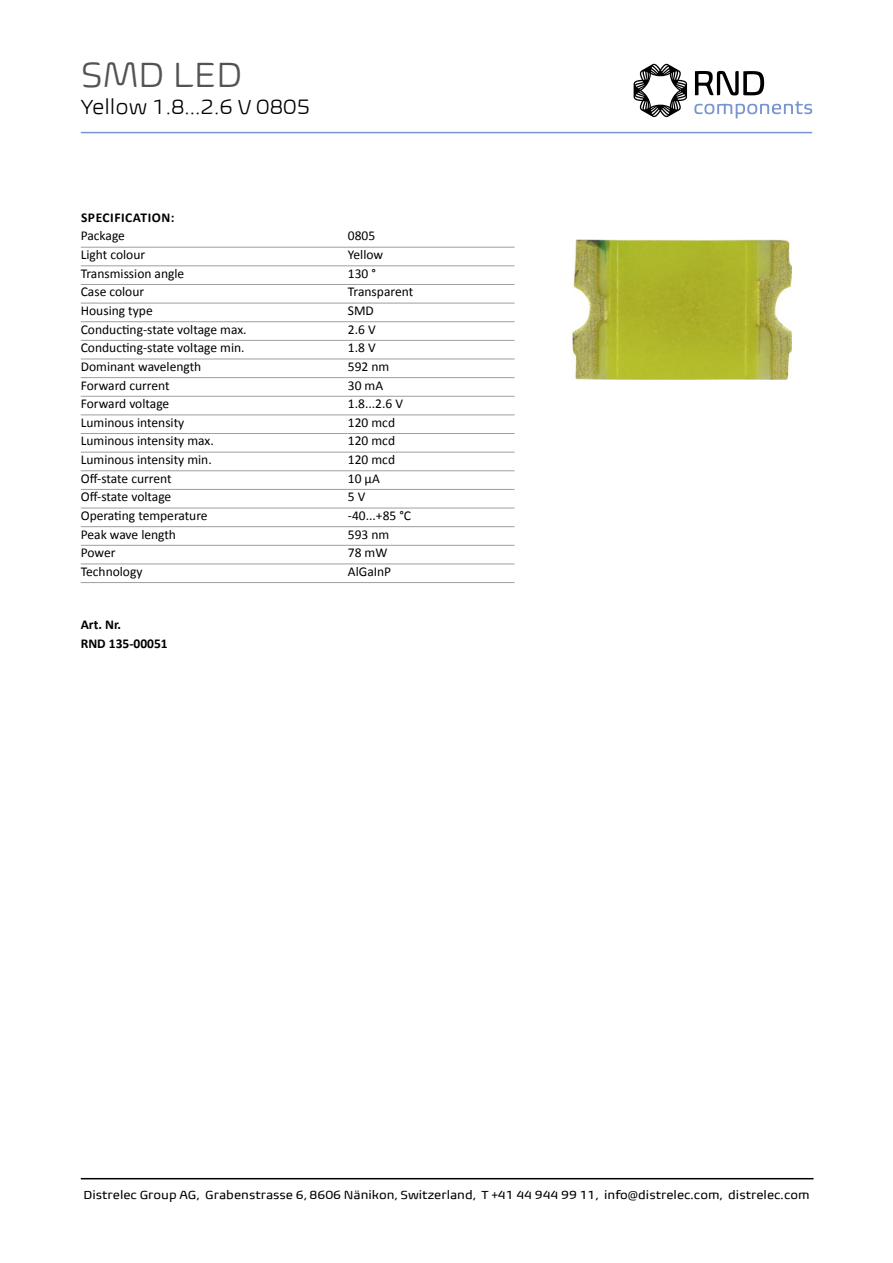
<style>
.page{position:relative;width:893px;height:1263px;background:#fff}
.page>*{position:absolute;margin:0;border:0;box-sizing:border-box;transform-origin:0 0}
.t1{font:300 36px "Biome Pro";color:#535355}
.t2{font:300 21px "Biome Pro";color:#000}
.t3{font:13.5px "Calibri";color:#000}
.t4{font:700 13.5px/18.6px "Calibri";color:#000}
.t5{font:700 13.5px "Calibri";letter-spacing:.04em;color:#000}
.t6{font:12px "Biome Pro";color:#000}
</style>
<div class="page">
<hr style="left:81px;top:1178px;width:732px;height:1px;background:#000">
<hr style="left:81px;top:247px;width:267px;height:1px;background:#9c9ea0">
<hr style="left:348px;top:247px;width:166px;height:1px;background:#9c9ea0">
<hr style="left:81px;top:265px;width:267px;height:1px;background:#9c9ea0">
<hr style="left:348px;top:265px;width:166px;height:1px;background:#9c9ea0">
<hr style="left:81px;top:284px;width:267px;height:1px;background:#9c9ea0">
<hr style="left:348px;top:284px;width:166px;height:1px;background:#9c9ea0">
<hr style="left:81px;top:303px;width:267px;height:1px;background:#9c9ea0">
<hr style="left:348px;top:303px;width:166px;height:1px;background:#9c9ea0">
<hr style="left:81px;top:321px;width:267px;height:1px;background:#9c9ea0">
<hr style="left:348px;top:321px;width:166px;height:1px;background:#9c9ea0">
<hr style="left:81px;top:340px;width:267px;height:1px;background:#9c9ea0">
<hr style="left:348px;top:340px;width:166px;height:1px;background:#9c9ea0">
<hr style="left:81px;top:359px;width:267px;height:1px;background:#9c9ea0">
<hr style="left:348px;top:359px;width:166px;height:1px;background:#9c9ea0">
<hr style="left:81px;top:377px;width:267px;height:1px;background:#9c9ea0">
<hr style="left:348px;top:377px;width:166px;height:1px;background:#9c9ea0">
<hr style="left:81px;top:396px;width:267px;height:1px;background:#9c9ea0">
<hr style="left:348px;top:396px;width:166px;height:1px;background:#9c9ea0">
<hr style="left:81px;top:414px;width:267px;height:1px;background:#9c9ea0">
<hr style="left:348px;top:414px;width:166px;height:1px;background:#9c9ea0">
<hr style="left:81px;top:433px;width:267px;height:1px;background:#9c9ea0">
<hr style="left:348px;top:433px;width:166px;height:1px;background:#9c9ea0">
<hr style="left:81px;top:452px;width:267px;height:1px;background:#9c9ea0">
<hr style="left:348px;top:452px;width:166px;height:1px;background:#9c9ea0">
<hr style="left:81px;top:470px;width:267px;height:1px;background:#9c9ea0">
<hr style="left:348px;top:470px;width:166px;height:1px;background:#9c9ea0">
<hr style="left:81px;top:489px;width:267px;height:1px;background:#9c9ea0">
<hr style="left:348px;top:489px;width:166px;height:1px;background:#9c9ea0">
<hr style="left:81px;top:508px;width:267px;height:1px;background:#9c9ea0">
<hr style="left:348px;top:508px;width:166px;height:1px;background:#9c9ea0">
<hr style="left:81px;top:526px;width:267px;height:1px;background:#9c9ea0">
<hr style="left:348px;top:526px;width:166px;height:1px;background:#9c9ea0">
<hr style="left:81px;top:545px;width:267px;height:1px;background:#9c9ea0">
<hr style="left:348px;top:545px;width:166px;height:1px;background:#9c9ea0">
<hr style="left:81px;top:563px;width:267px;height:1px;background:#9c9ea0">
<hr style="left:348px;top:563px;width:166px;height:1px;background:#9c9ea0">
<hr style="left:81px;top:582px;width:267px;height:1px;background:#9c9ea0">
<hr style="left:348px;top:582px;width:166px;height:1px;background:#9c9ea0">
<svg style="left:694px;top:101px;width:118px;height:17px"></svg>
<svg style="left:695px;top:71px;width:69px;height:24px"></svg>
<svg style="left:634px;top:64px;width:53px;height:53px"></svg>
<img style="left:572px;top:240px;width:219px;height:140px">
<hr style="left:81px;top:132px;width:731px;height:1px;background:#7895cf">
<h1 class="t1" style="left:81px;top:51px;width:163px">SMD LED</h1>
<h2 class="t2" style="left:81px;top:94px;width:231px">Yellow 1.8...2.6 V 0805</h2>
<p class="t5" style="left:81px;top:209px;width:95px">SPECIFICATION:</p>
<p class="t3" style="left:81px;top:227px;width:46px">Package</p>
<p class="t3" style="left:348px;top:227px;width:29px">0805</p>
<p class="t3" style="left:81px;top:246px;width:66px">Light colour</p>
<p class="t3" style="left:348px;top:246px;width:37px">Yellow</p>
<p class="t3" style="left:81px;top:265px;width:105px">Transmission angle</p>
<p class="t3" style="left:348px;top:265px;width:30px">130 °</p>
<p class="t3" style="left:81px;top:283px;width:65px">Case colour</p>
<p class="t3" style="left:348px;top:283px;width:67px">Transparent</p>
<p class="t3" style="left:81px;top:302px;width:73px">Housing type</p>
<p class="t3" style="left:348px;top:302px;width:28px">SMD</p>
<p class="t3" style="left:81px;top:321px;width:167px">Conducting-state voltage max.</p>
<p class="t3" style="left:348px;top:321px;width:29px">2.6 V</p>
<p class="t3" style="left:81px;top:339px;width:165px">Conducting-state voltage min.</p>
<p class="t3" style="left:348px;top:339px;width:29px">1.8 V</p>
<p class="t3" style="left:81px;top:358px;width:122px">Dominant wavelength</p>
<p class="t3" style="left:348px;top:358px;width:43px">592 nm</p>
<p class="t3" style="left:81px;top:376px;width:90px">Forward current</p>
<p class="t3" style="left:348px;top:376px;width:37px">30 mA</p>
<p class="t3" style="left:81px;top:395px;width:90px">Forward voltage</p>
<p class="t3" style="left:348px;top:395px;width:57px">1.8...2.6 V</p>
<p class="t3" style="left:81px;top:414px;width:105px">Luminous intensity</p>
<p class="t3" style="left:348px;top:414px;width:49px">120 mcd</p>
<p class="t3" style="left:81px;top:432px;width:134px">Luminous intensity max.</p>
<p class="t3" style="left:348px;top:432px;width:49px">120 mcd</p>
<p class="t3" style="left:81px;top:451px;width:132px">Luminous intensity min.</p>
<p class="t3" style="left:348px;top:451px;width:49px">120 mcd</p>
<p class="t3" style="left:81px;top:470px;width:92px">Off-state current</p>
<p class="t3" style="left:348px;top:470px;width:33px">10 µA</p>
<p class="t3" style="left:81px;top:488px;width:92px">Off-state voltage</p>
<p class="t3" style="left:348px;top:488px;width:19px">5 V</p>
<p class="t3" style="left:81px;top:507px;width:128px">Operating temperature</p>
<p class="t3" style="left:348px;top:507px;width:65px">-40...+85 °C</p>
<p class="t3" style="left:81px;top:525px;width:97px">Peak wave length</p>
<p class="t3" style="left:348px;top:525px;width:43px">593 nm</p>
<p class="t3" style="left:81px;top:544px;width:36px">Power</p>
<p class="t3" style="left:348px;top:544px;width:41px">78 mW</p>
<p class="t3" style="left:81px;top:563px;width:63px">Technology</p>
<p class="t3" style="left:348px;top:563px;width:45px">AlGaInP</p>
<p class="t4" style="left:81px;top:616px;width:88px">Art. Nr.<br>RND 135-00051</p>
<p class="t6" style="left:83px;top:1187px;width:728px">Distrelec Group AG, Grabenstrasse 6, 8606 Nänikon, Switzerland, T +41 44 944 99 11, info@distrelec.com, distrelec.com</p>
</div>
